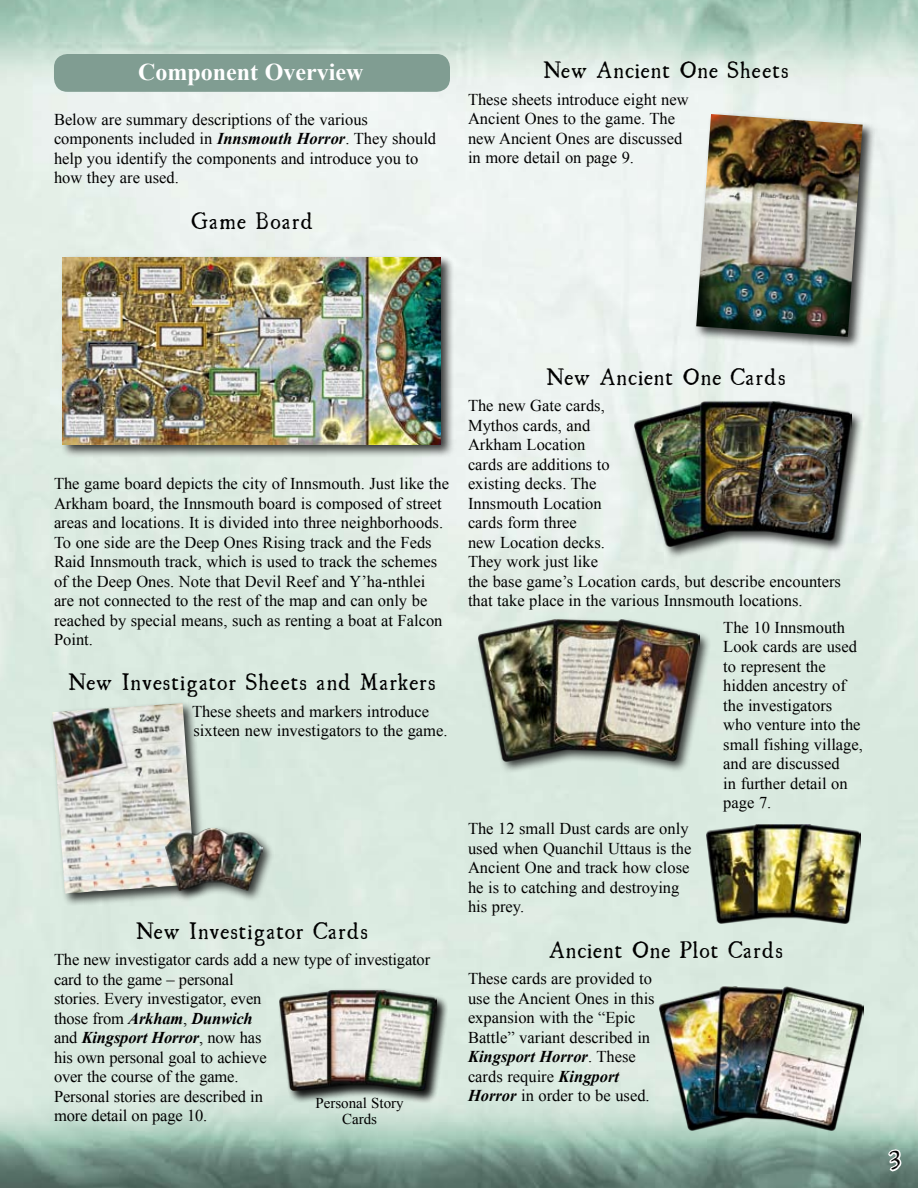
<style>
.page{position:relative;width:918px;height:1188px;background:#fff}
.page>*{position:absolute;margin:0;border:0;box-sizing:border-box;transform-origin:0 0}
.t1{font:700 24px "Times New Roman";color:#fff}
.t2{font:24px "Ugly Qua";color:#000}
.t3{font:21px "Ugly Qua";letter-spacing:.05em;color:#000}
.t4{font:21px "Ugly Qua";letter-spacing:.08em;color:#000}
.t5{font:16.5px/19.5px "Times New Roman";color:#000}
.t6{font:15px/16.5px "Times New Roman";color:#000;text-align:center}
.s1{font-weight:700;font-style:italic}
</style>
<div class="page">
<img style="left:0;top:0;width:918px;height:1188px">
<svg style="left:887px;top:1148px;width:16px;height:25px"></svg>
<div style="left:54px;top:54px;width:396px;height:38px;background:#809d92;border-radius:14px"></div>
<div style="left:60px;top:255px;width:395px;height:203px;background:#000;opacity:.75"></div>
<img style="left:63px;top:258px;width:378px;height:186px">
<div style="left:277px;top:988px;width:171px;height:116px;background:#000;opacity:.75"></div>
<img style="left:280px;top:990px;width:156px;height:101px">
<div style="left:49px;top:700px;width:159px;height:206px;background:#000;opacity:.75"></div>
<img style="left:52px;top:703px;width:143px;height:191px">
<div style="left:162px;top:826px;width:112px;height:77px;background:#000;opacity:.75"></div>
<img style="left:165px;top:829px;width:98px;height:62px">
<div style="left:693px;top:111px;width:182px;height:238px;background:#000;opacity:.75"></div>
<img style="left:696px;top:114px;width:167px;height:223px">
<div style="left:632px;top:399px;width:231px;height:160px;background:#000;opacity:.75"></div>
<img style="left:634px;top:402px;width:217px;height:145px">
<div style="left:476px;top:617px;width:235px;height:157px;background:#000;opacity:.75"></div>
<img style="left:478px;top:620px;width:221px;height:142px">
<img style="left:706px;top:824px;width:154px;height:99px">
<img style="left:659px;top:986px;width:205px;height:144px">
<h1 class="t1" style="left:138px;top:58px;width:227px">Component Overview</h1>
<p class="t5" style="left:54px;top:109px;width:384px">Below are summary descriptions of the various components included in <span class="s1">Innsmouth Horror</span>. They should help you identify the components and introduce you to how they are used.</p>
<p class="t4" style="left:191px;top:205px;width:123px">Game Board</p>
<p class="t3" style="left:543px;top:54px;width:247px">New Ancient One Sheets</p>
<p class="t5" style="left:468px;top:89px;width:222px">These sheets introduce eight new<br>Ancient Ones to the game. The new Ancient Ones are discussed in more detail on page 9.</p>
<p class="t5" style="left:54px;top:474px;width:396px">The game board depicts the city of Innsmouth. Just like the Arkham board, the Innsmouth board is composed of street areas and locations. It is divided into three neighborhoods.<br>To one side are the Deep Ones Rising track and the Feds Raid Innsmouth track, which is used to track the schemes of the Deep Ones. Note that Devil Reef and Y’ha-nthlei are not connected to the rest of the map and can only be reached by special means, such as renting a boat at Falcon Point.</p>
<p class="t3" style="left:69px;top:666px;width:368px">New Investigator Sheets and Markers</p>
<p class="t5" style="left:192px;top:701px;width:257px">These sheets and markers introduce sixteen new investigators to the game.</p>
<p class="t3" style="left:136px;top:915px;width:233px">New Investigator Cards</p>
<p class="t5" style="left:54px;top:950px;width:378px">The new investigator cards add a new type of investigator card to the game – personal<br>stories. Every investigator, even<br>those from <span class="s1">Arkham</span>, <span class="s1">Dunwich<br></span>and <span class="s1">Kingsport Horror</span>, now has<br>his own personal goal to achieve<br>over the course of the game.<br>Personal stories are described in<br>more detail on page 10.</p>
<p class="t6" style="left:315px;top:1094px;width:90px">Personal Story<br>Cards</p>
<p class="t3" style="left:547px;top:361px;width:240px">New Ancient One Cards</p>
<p class="t5" style="left:468px;top:396px;width:375px">The new Gate cards,<br>Mythos cards, and<br>Arkham Location<br>cards are additions to<br>existing decks. The<br>Innsmouth Location<br>cards form three<br>new Location decks.<br>They work just like<br>the base game’s Location cards, but describe encounters that take place in the various Innsmouth locations.</p>
<p class="t5" style="left:723px;top:617px;width:141px">The 10 Innsmouth<br>Look cards are used to represent the hidden ancestry of the investigators who venture into the small fishing village, and are discussed<br>in further detail on page 7.</p>
<p class="t5" style="left:468px;top:819px;width:225px">The 12 small Dust cards are only used when Quanchil Uttaus is the<br>Ancient One and track how close he is to catching and destroying his prey.</p>
<p class="t3" style="left:549px;top:934px;width:235px">Ancient One Plot Cards</p>
<p class="t5" style="left:468px;top:969px;width:188px">These cards are provided to use the Ancient Ones in this expansion with the “Epic<br>Battle” variant described in<br><span class="s1">Kingsport Horror</span>. These cards require <span class="s1">Kingport<br>Horror</span> in order to be used.</p>
<h1 class="t2" style="left:889px;top:1135px;width:13px">3</h1>
</div>
